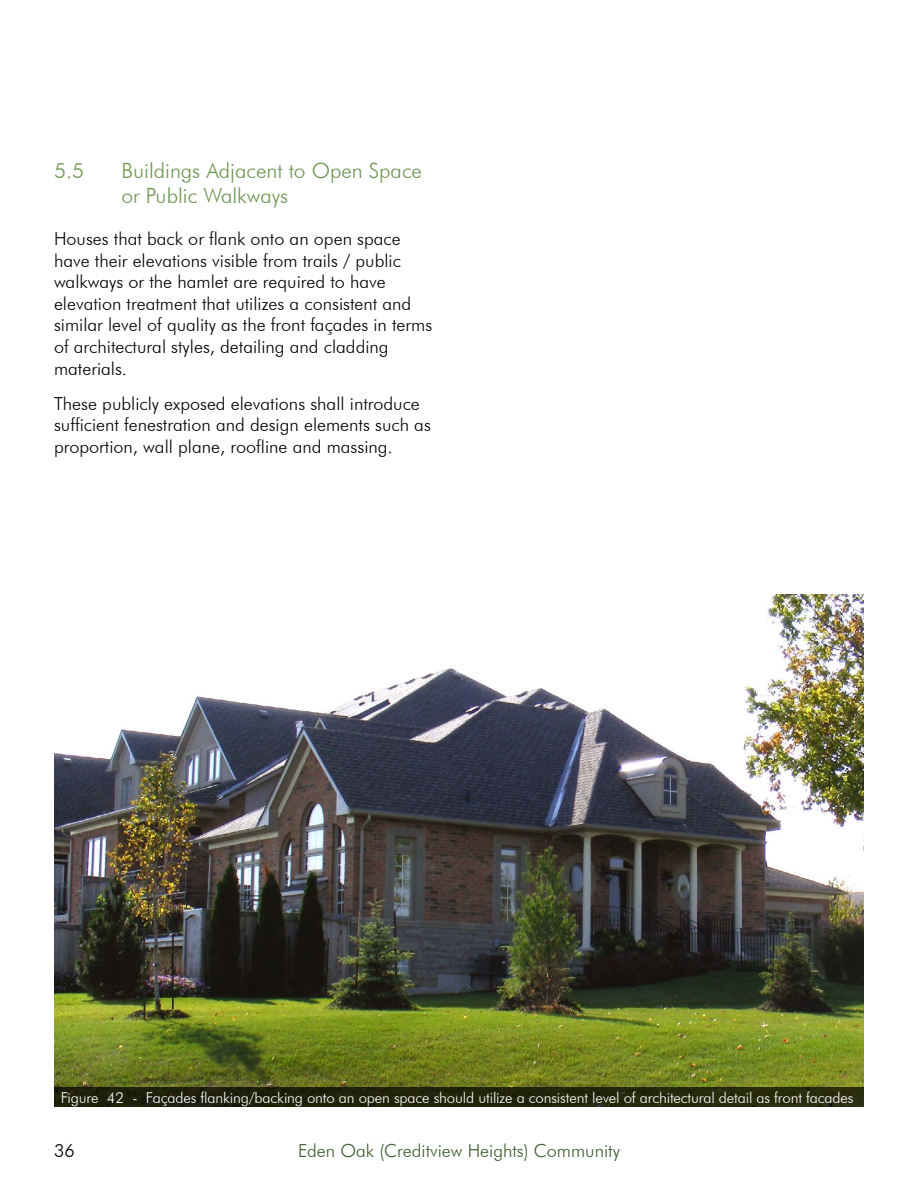
<style>
.page{position:relative;width:918px;height:1188px;background:#fff}
.page>*{position:absolute;margin:0;border:0;box-sizing:border-box;transform-origin:0 0}
.t1{font:300 21px/25.2px "Futura BT";color:#6e9552}
.t2{font:300 18px/21.6px "Futura BT";color:#000}
.t3{font:300 18px "Futura BT";color:#3d5b2d}
.t4{font:300 15px "Futura BT";letter-spacing:-.01em;color:#fff}
</style>
<div class="page">
<img style="left:54px;top:594px;width:810px;height:493px">
<div style="left:54px;top:1087px;width:810px;height:20px;background:#22240a"></div>
<p class="t1" style="left:54px;top:158px;width:32px">5.5</p>
<p class="t1" style="left:121px;top:158px;width:302px">Buildings Adjacent to Open Space or Public Walkways</p>
<p class="t2" style="left:54px;top:228px;width:380px">Houses that back or flank onto an open space have their elevations visible from trails / public walkways or the hamlet are required to have elevation treatment that utilizes a consistent and similar level of quality as the front façades in terms of architectural styles, detailing and cladding materials.</p>
<p class="t2" style="left:54px;top:392px;width:378px">These publicly exposed elevations shall introduce sufficient fenestration and design elements such as proportion, wall plane, roofline and massing.</p>
<p class="t4" style="left:61px;top:1088px;width:794px">Figure 42 - Façades flanking/backing onto an open space should utilize a consistent level of architectural detail as front facades</p>
<p class="t2" style="left:54px;top:1140px;width:22px">36</p>
<p class="t3" style="left:298px;top:1140px;width:323px">Eden Oak (Creditview Heights) Community</p>
</div>
